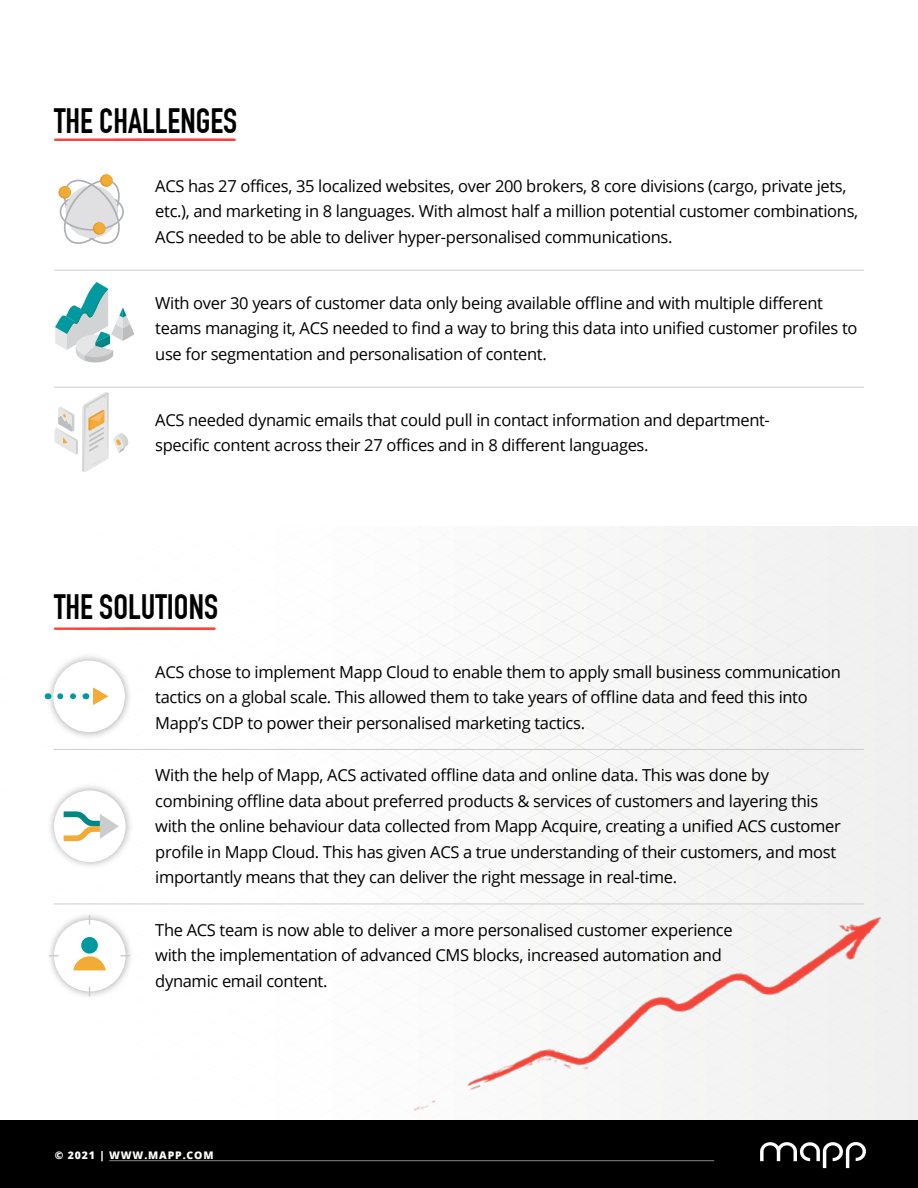
<style>
.page{position:relative;width:918px;height:1188px;background:#fff}
.page>*{position:absolute;margin:0;border:0;box-sizing:border-box;transform-origin:0 0}
.t1{font:700 34.5px "DIN Condensed";color:#000}
.t2{font:16.5px/25.5px "Open Sans";letter-spacing:-.02em;color:#000}
.t3{font:800 10.5px "Open Sans";letter-spacing:.08em;color:#fffffd}
.s1{color:#fff}
</style>
<div class="page">
<div style="left:498px;top:566px;width:420px;height:12px;background:#f4f4f4"></div>
<div style="left:498px;top:578px;width:420px;height:12px;background:#f4f4f4"></div>
<div style="left:463px;top:590px;width:455px;height:11px;background:#f5f4f4"></div>
<svg style="left:444px;top:601px;width:474px;height:519px;fill:#f0f0f0"></svg>
<svg style="left:444px;top:612px;width:461px;height:508px;fill:#f0f0f0"></svg>
<svg style="left:425px;top:624px;width:461px;height:213px;fill:#f1f1f0"></svg>
<svg style="left:425px;top:635px;width:441px;height:202px;fill:#f2f1f1"></svg>
<div style="left:425px;top:646px;width:422px;height:191px;background:#f2f2f2"></div>
<div style="left:425px;top:657px;width:403px;height:180px;background:#f2f2f2"></div>
<div style="left:422px;top:668px;width:387px;height:169px;background:#f3f2f2"></div>
<div style="left:419px;top:679px;width:371px;height:158px;background:#f3f3f3"></div>
<div style="left:406px;top:690px;width:365px;height:147px;background:#f5f4f4"></div>
<div style="left:406px;top:700px;width:351px;height:137px;background:#f4f4f4"></div>
<div style="left:405px;top:712px;width:327px;height:125px;background:#f5f5f4"></div>
<div style="left:387px;top:723px;width:326px;height:114px;background:#f6f5f5"></div>
<div style="left:387px;top:734px;width:307px;height:103px;background:#f6f6f6"></div>
<div style="left:381px;top:745px;width:294px;height:92px;background:#f6f6f6"></div>
<svg style="left:381px;top:756px;width:275px;height:81px"></svg>
<svg style="left:381px;top:767px;width:255px;height:70px"></svg>
<svg style="left:54px;top:778px;width:563px;height:126px"></svg>
<div style="left:0;top:1120px;width:918px;height:68px;background:#000"></div>
<hr style="left:109px;top:1160px;width:605px;height:1px;background:#fffffd">
<hr style="left:54px;top:270px;width:810px;height:1px;background:#ccc">
<hr style="left:54px;top:387px;width:810px;height:1px;background:#ccc">
<hr style="left:54px;top:749px;width:810px;height:1px;background:#ccc">
<hr style="left:54px;top:904px;width:810px;height:1px;background:#ccc">
<svg style="left:54px;top:138px;width:183px;height:3px"></svg>
<svg style="left:54px;top:627px;width:162px;height:3px"></svg>
<div style="left:45px;top:653px;width:88px;height:87px;background:#000;opacity:.35"></div>
<div style="left:53px;top:661px;width:72px;height:71px;background:#fff;border-radius:50%"></div>
<svg style="left:44px;top:681px;width:64px;height:31px"></svg>
<div style="left:46px;top:783px;width:88px;height:87px;background:#000;opacity:.35"></div>
<div style="left:54px;top:791px;width:72px;height:71px;background:#fff;border-radius:50%"></div>
<svg style="left:58px;top:811px;width:61px;height:33px"></svg>
<div style="left:46px;top:912px;width:88px;height:87px;background:#000;opacity:.35"></div>
<div style="left:54px;top:920px;width:72px;height:71px;background:#fff;border-radius:50%"></div>
<div style="left:81px;top:937px;width:17px;height:17px;background:#00999f;border-radius:50%"></div>
<svg style="left:73px;top:956px;width:33px;height:14px"></svg>
<svg style="left:121px;top:955px;width:9px;height:2px"></svg>
<svg style="left:49px;top:955px;width:10px;height:2px"></svg>
<svg style="left:59px;top:175px;width:65px;height:69px"></svg>
<svg style="left:55px;top:282px;width:79px;height:81px"></svg>
<svg style="left:55px;top:392px;width:73px;height:80px"></svg>
<img style="left:405px;top:837px;width:485px;height:332px">
<h1 class="t1" style="left:54px;top:100px;width:185px">THE CHALLENGES</h1>
<p class="t2" style="left:155px;top:173px;width:705px">ACS has 27 offices, 35 localized websites, over 200 brokers, 8 core divisions (cargo, private jets, etc.), and marketing in 8 languages. With almost half a million potential customer combinations,<br>ACS needed to be able to deliver hyper-personalised communications.</p>
<p class="t2" style="left:155px;top:290px;width:704px">With over 30 years of customer data only being available offline and with multiple different teams managing it, ACS needed to find a way to bring this data into unified customer profiles to use for segmentation and personalisation of content.</p>
<p class="t2" style="left:155px;top:407px;width:616px">ACS needed dynamic emails that could pull in contact information and department&shy;specific content across their 27 offices and in 8 different languages.</p>
<h1 class="t1" style="left:54px;top:586px;width:166px">THE SOLUTIONS</h1>
<p class="t2" style="left:155px;top:659px;width:687px">ACS chose to implement Mapp Cloud to enable them to apply small business communication tactics on a global scale. This allowed them to take years of offline data and feed this into<br>Mapp’s CDP to power their personalised marketing tactics.</p>
<p class="t2" style="left:155px;top:762px;width:687px">With the help of Mapp, ACS activated offline data and online data. This was done by combining offline data about preferred products &amp; services of customers and layering this with the online behaviour data collected from Mapp Acquire, creating a unified ACS customer profile in Mapp Cloud. This has given ACS a true understanding of their customers, and most importantly means that they can deliver the right message in real-time.</p>
<p class="t2" style="left:155px;top:917px;width:579px">The ACS team is now able to deliver a more personalised customer experience with the implementation of advanced CMS blocks, increased automation and dynamic email content.</p>
<p class="t3" style="left:55px;top:1147px;width:160px"><span class="s1">© 2021 |</span> WWW.MAPP.COM</p>
</div>
